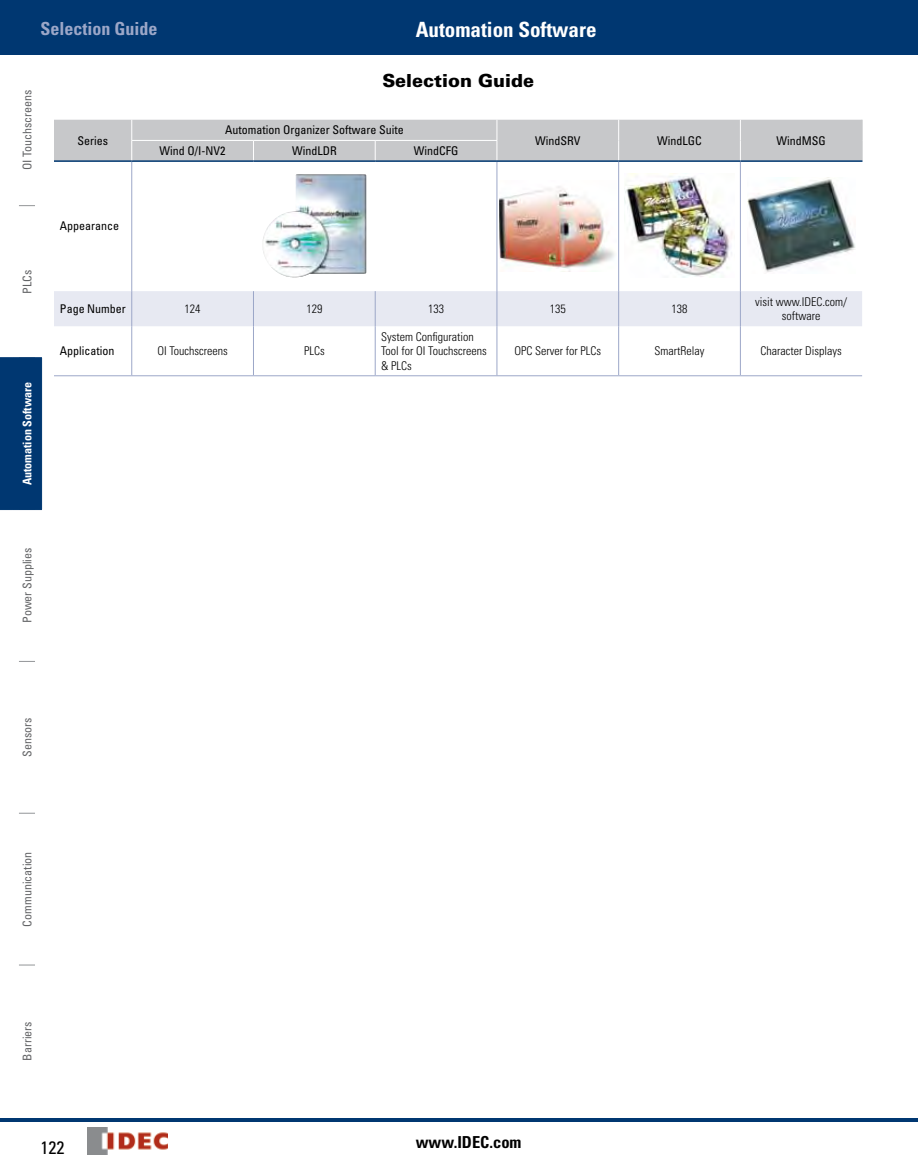
<style>
.page{position:relative;width:918px;height:1175px;background:#fff}
.page>*{position:absolute;margin:0;border:0;box-sizing:border-box;transform-origin:0 0}
.t1{font:700 condensed 21px "Univers LT Std";color:#fff}
.t2{font:700 condensed 18px "Univers LT Std";color:#9ca7c8}
.t3{font:900 18px "Univers LT Std";color:#000}
.t4{font:condensed 18px "Univers LT Std";color:#000}
.t5{font:700 condensed 16.5px "Univers LT Std";color:#000}
.t6{font:300 condensed 12px/14.4px "Univers LT Std";color:#000;text-align:center}
.t7{font:condensed 12px "Univers LT Std";color:#000}
.t8{font:condensed 12px "Univers LT Std";color:#636466}
.t9{font:700 condensed 12px "Univers LT Std";color:#fff}
</style>
<div class="page">
<svg style="left:19px;top:205px;width:16px;height:1px"></svg>
<svg style="left:19px;top:661px;width:16px;height:1px"></svg>
<svg style="left:19px;top:813px;width:16px;height:1px"></svg>
<svg style="left:19px;top:964px;width:16px;height:1px"></svg>
<img style="left:88px;top:1127px;width:80px;height:27px">
<div style="left:0;top:357px;width:42px;height:153px;background:#003771"></div>
<hr style="left:13px;top:358px;width:1px;height:151px;background:#003771">
<hr style="left:41px;top:358px;width:1px;height:151px;background:#003771">
<svg style="left:883px;top:54px;width:16px;height:1px"></svg>
<div style="left:0;top:0;width:918px;height:54px;background:#003771"></div>
<hr style="left:0;top:1118px;width:918px;height:3px;background:#003771">
<div style="left:54px;top:291px;width:808px;height:35px;background:#e7e9f2"></div>
<hr style="left:740px;top:160px;width:123px;height:2px;background:#003771">
<hr style="left:131px;top:162px;width:1px;height:129px;background:#9ca7c8">
<hr style="left:131px;top:291px;width:1px;height:35px;background:#9ca7c8">
<hr style="left:253px;top:291px;width:1px;height:35px;background:#9ca7c8">
<hr style="left:375px;top:291px;width:1px;height:35px;background:#9ca7c8">
<hr style="left:497px;top:291px;width:1px;height:35px;background:#9ca7c8">
<hr style="left:618px;top:291px;width:1px;height:35px;background:#9ca7c8">
<hr style="left:740px;top:291px;width:1px;height:35px;background:#9ca7c8">
<hr style="left:131px;top:326px;width:1px;height:49px;background:#9ca7c8">
<hr style="left:253px;top:326px;width:1px;height:49px;background:#9ca7c8">
<hr style="left:375px;top:326px;width:1px;height:49px;background:#9ca7c8">
<hr style="left:497px;top:326px;width:1px;height:49px;background:#9ca7c8">
<hr style="left:618px;top:326px;width:1px;height:49px;background:#9ca7c8">
<hr style="left:740px;top:326px;width:1px;height:49px;background:#9ca7c8">
<hr style="left:618px;top:162px;width:1px;height:129px;background:#9ca7c8">
<hr style="left:497px;top:162px;width:1px;height:129px;background:#9ca7c8">
<hr style="left:740px;top:162px;width:1px;height:129px;background:#9ca7c8">
<hr style="left:54px;top:375px;width:78px;height:1px;background:#9ca7c8">
<hr style="left:132px;top:375px;width:121px;height:1px;background:#9ca7c8">
<hr style="left:253px;top:375px;width:122px;height:1px;background:#9ca7c8">
<hr style="left:375px;top:375px;width:122px;height:1px;background:#9ca7c8">
<hr style="left:497px;top:375px;width:122px;height:1px;background:#9ca7c8">
<hr style="left:619px;top:375px;width:121px;height:1px;background:#9ca7c8">
<hr style="left:740px;top:375px;width:122px;height:1px;background:#9ca7c8">
<hr style="left:132px;top:160px;width:121px;height:2px;background:#003771">
<hr style="left:253px;top:160px;width:122px;height:2px;background:#003771">
<hr style="left:375px;top:160px;width:122px;height:2px;background:#003771">
<hr style="left:497px;top:160px;width:122px;height:2px;background:#003771">
<hr style="left:619px;top:160px;width:121px;height:2px;background:#003771">
<div style="left:54px;top:120px;width:809px;height:41px;background:#c7c8ca"></div>
<hr style="left:54px;top:160px;width:78px;height:2px;background:#003771">
<img style="left:262px;top:174px;width:36px;height:83px">
<img style="left:499px;top:186px;width:116px;height:85px">
<img style="left:625px;top:174px;width:107px;height:103px">
<img style="left:747px;top:179px;width:108px;height:93px">
<p class="t2" style="left:40px;top:18px;width:119px">Selection Guide</p>
<h1 class="t1" style="left:416px;top:17px;width:182px">Automation Software</h1>
<p class="t8" style="left:20px;top:170px;width:82px;rotate:-90deg">OI Touchscreens</p>
<p class="t8" style="left:20px;top:294px;width:25px;rotate:-90deg">PLCs</p>
<p class="t9" style="left:20px;top:485px;width:105px;rotate:-90deg">Automation Software</p>
<p class="t8" style="left:20px;top:623px;width:77px;rotate:-90deg">Power Supplies</p>
<p class="t7" style="left:78px;top:133px;width:32px">Series</p>
<p class="t7" style="left:60px;top:218px;width:61px">Appearance</p>
<p class="t3" style="left:382px;top:69px;width:153px">Selection Guide</p>
<p class="t7" style="left:225px;top:122px;width:180px">Automation Organizer Software Suite</p>
<p class="t7" style="left:160px;top:143px;width:67px">Wind O/I-NV2</p>
<p class="t7" style="left:292px;top:143px;width:46px">WindLDR</p>
<p class="t7" style="left:414px;top:143px;width:46px">WindCFG</p>
<p class="t7" style="left:535px;top:133px;width:47px">WindSRV</p>
<p class="t7" style="left:657px;top:133px;width:46px">WindLGC</p>
<p class="t7" style="left:777px;top:133px;width:51px">WindMSG</p>
<p class="t7" style="left:60px;top:301px;width:67px">Page Number</p>
<p class="t6" style="left:185px;top:302px;width:17px">124</p>
<p class="t6" style="left:306px;top:302px;width:17px">129</p>
<p class="t6" style="left:428px;top:302px;width:17px">133</p>
<p class="t6" style="left:550px;top:302px;width:17px">135</p>
<p class="t6" style="left:672px;top:302px;width:17px">138</p>
<p class="t6" style="left:755px;top:294px;width:94px">visit www.IDEC.com/ software</p>
<p class="t7" style="left:60px;top:343px;width:56px">Application</p>
<p class="t6" style="left:157px;top:344px;width:72px">OI Touchscreens</p>
<p class="t6" style="left:304px;top:344px;width:22px">PLCs</p>
<p class="t6" style="left:381px;top:329px;width:107px;text-align:left">System Configuration<br>Tool for OI Touchscreens &amp; PLCs</p>
<p class="t6" style="left:514px;top:344px;width:88px">OPC Server for PLCs</p>
<p class="t6" style="left:655px;top:344px;width:51px">SmartRelay</p>
<p class="t6" style="left:761px;top:344px;width:83px">Character Displays</p>
<p class="t8" style="left:20px;top:757px;width:41px;rotate:-90deg">Sensors</p>
<p class="t8" style="left:20px;top:926px;width:76px;rotate:-90deg">Communication</p>
<p class="t8" style="left:20px;top:1060px;width:41px;rotate:-90deg">Barriers</p>
<p class="t4" style="left:40px;top:1136px;width:25px">122</p>
<h3 class="t5" style="left:416px;top:1131px;width:107px">www.IDEC.com</h3>
</div>
